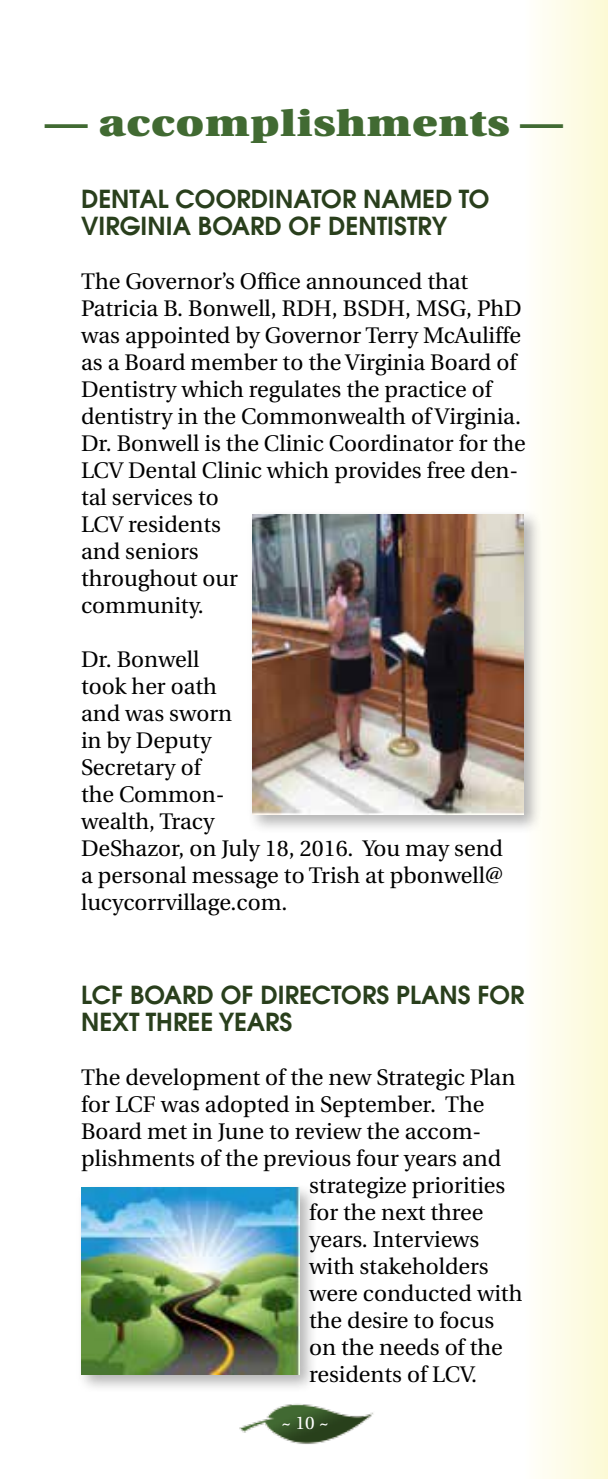
<style>
.page{position:relative;width:608px;height:1479px;background:#fff}
.page>*{position:absolute;margin:0;border:0;box-sizing:border-box;transform-origin:0 0}
.t1{font:900 36px "Utopia";letter-spacing:.02em;color:#416a32;scale:1.19 1}
.t2{font:600 24.75px "Avant Garde";color:#293f1c}
.t3{font:22.5px/27px "Utopia";color:#000}
.t4{font:18px "Utopia";color:#fff}
</style>
<div class="page">
<div style="left:524px;top:0;width:84px;height:1478px;background:linear-gradient(to right,#fffffc,#fcf9d5)"></div>
<img style="left:239px;top:1403px;width:135px;height:41px">
<div style="left:247px;top:509px;width:295px;height:325px;background:#000;opacity:.3"></div>
<img style="left:252px;top:514px;width:271px;height:300px">
<div style="left:76px;top:1182px;width:242px;height:211px;background:#000;opacity:.3"></div>
<img style="left:81px;top:1187px;width:218px;height:187px">
<h1 class="t1" style="left:45px;top:102px;width:437px">— accomplishments —</h1>
<p class="t2" style="left:81px;top:182px;width:33px">DENTA</p>
<p class="t2" style="left:158px;top:182px;width:55px">L COORDINATOR</p>
<p class="t2" style="left:363px;top:182px;width:37px">NAMED</p>
<p class="t2" style="left:458px;top:182px;width:16px">TO</p>
<p class="t2" style="left:81px;top:209px;width:32px">VIRGINIA</p>
<p class="t2" style="left:198px;top:209px;width:33px">BOARD</p>
<p class="t2" style="left:288px;top:209px;width:70px">OF DENTISTR</p>
<p class="t2" style="left:431px;top:209px;width:17px">Y</p>
<p class="t3" style="left:81px;top:268px;width:446px">The Governor’s Office announced that<br>Patricia B. Bonwell, RDH, BSDH, MSG, PhD was appointed by Governor Terry McAuliffe as a Board member to the Virginia Board of<br>Dentistry which regulates the practice of dentistry in the Commonwealth of Virginia.<br>Dr. Bonwell is the Clinic Coordinator for the<br>LCV Dental Clinic which provides free den&shy;tal services to<br>LCV residents<br>and seniors<br>throughout our<br>community.</p>
<p class="t3" style="left:81px;top:646px;width:423px">Dr. Bonwell<br>took her oath<br>and was sworn<br>in by Deputy<br>Secretary of<br>the Common-<br>wealth, Tracy<br>DeShazor, on July 18, 2016. You may send a personal message to Trish at pbonwell@ lucycorrvillage.com.</p>
<p class="t2" style="left:81px;top:978px;width:82px">LCF BOARD</p>
<p class="t2" style="left:221px;top:978px;width:72px">OF DIRECTORS</p>
<p class="t2" style="left:396px;top:978px;width:42px">PLANS</p>
<p class="t2" style="left:477px;top:978px;width:17px">FOR</p>
<p class="t2" style="left:81px;top:1005px;width:106px">NEXT THREE</p>
<p class="t2" style="left:218px;top:1005px;width:16px">YEARS</p>
<p class="t3" style="left:81px;top:1063px;width:435px">The development of the new Strategic Plan</p>
<p class="t3" style="left:81px;top:1090px;width:405px">for LCF was adopted in September. The</p>
<p class="t3" style="left:81px;top:1117px;width:402px">Board met in June to review the accom-</p>
<p class="t3" style="left:81px;top:1144px;width:421px">plishments of the previous four years and</p>
<p class="t3" style="left:309px;top:1171px;width:197px">strategize priorities</p>
<p class="t3" style="left:309px;top:1198px;width:176px">for the next three</p>
<p class="t3" style="left:309px;top:1225px;width:172px">years. Interviews</p>
<p class="t3" style="left:309px;top:1252px;width:181px">with stakeholders</p>
<p class="t3" style="left:309px;top:1279px;width:215px">were conducted with</p>
<p class="t3" style="left:309px;top:1306px;width:186px">the desire to focus</p>
<p class="t3" style="left:309px;top:1333px;width:195px">on the needs of the</p>
<p class="t3" style="left:309px;top:1360px;width:169px">residents of LCV.</p>
<p class="t4" style="left:281px;top:1412px;width:49px">~ 10 ~</p>
</div>
